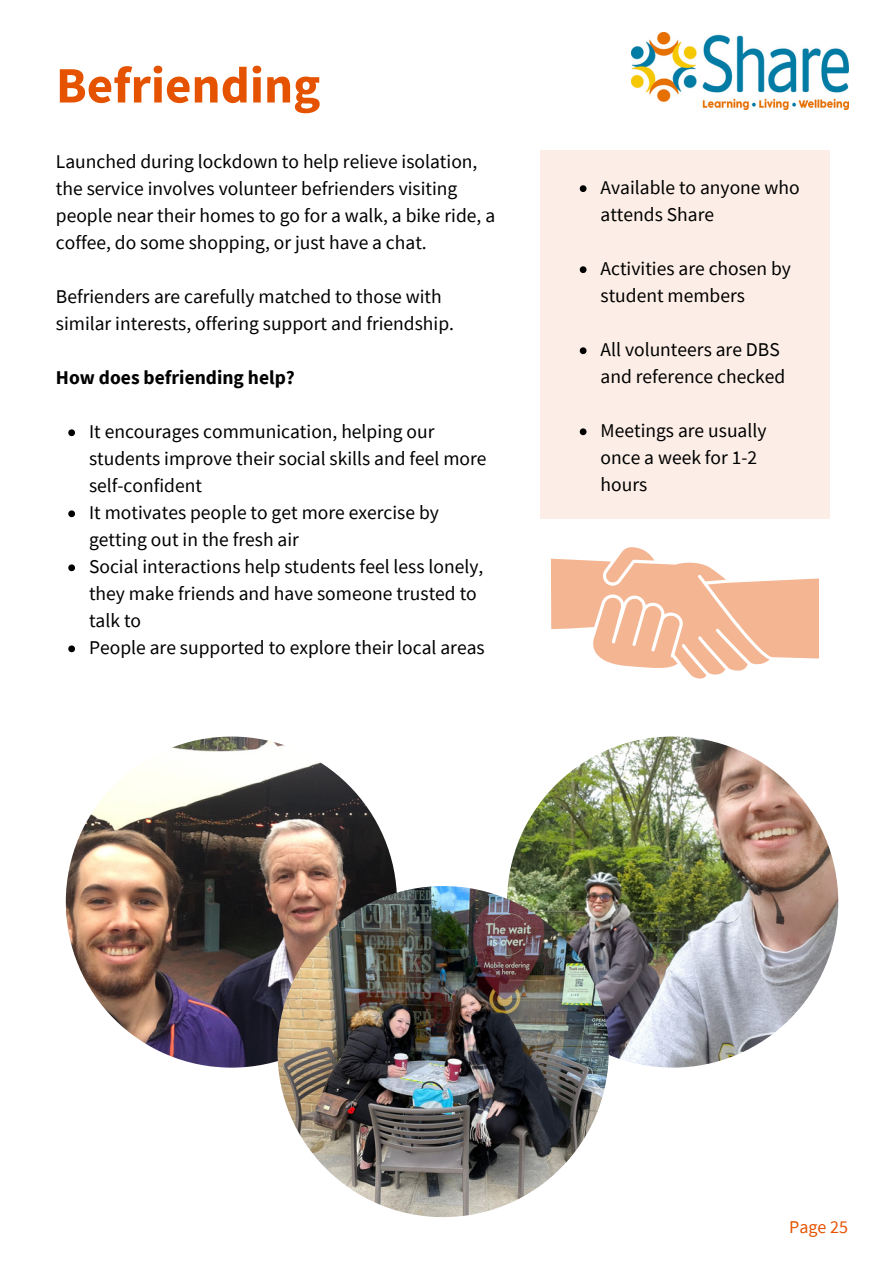
<style>
.page{position:relative;width:894px;height:1264px;background:#fff}
.page>*{position:absolute;margin:0;border:0;box-sizing:border-box;transform-origin:0 0}
.t1{font:700 51px "Source Sans Pro";color:#e55300}
.t2{font:19.5px/27px "Source Sans Pro";color:#000}
.t3{font:700 19.5px "Source Sans Pro";color:#000}
.t4{font:18px "Source Sans Pro";color:#e55300}
</style>
<div class="page">
<img style="left:631px;top:33px;width:217px;height:76px">
<div style="left:540px;top:150px;width:289px;height:368px;background:#fceee6"></div>
<svg style="left:579px;top:185px;width:7px;height:7px"></svg>
<svg style="left:579px;top:266px;width:7px;height:7px"></svg>
<svg style="left:579px;top:347px;width:7px;height:7px"></svg>
<svg style="left:579px;top:428px;width:7px;height:7px"></svg>
<svg style="left:551px;top:547px;width:267px;height:132px"></svg>
<img style="left:66px;top:736px;width:331px;height:331px;border-radius:50%">
<img style="left:507px;top:736px;width:331px;height:331px;border-radius:50%">
<img style="left:277px;top:886px;width:331px;height:331px;border-radius:50%">
<svg style="left:68px;top:429px;width:7px;height:7px"></svg>
<svg style="left:68px;top:510px;width:7px;height:7px"></svg>
<svg style="left:68px;top:564px;width:7px;height:7px"></svg>
<svg style="left:68px;top:645px;width:7px;height:7px"></svg>
<p class="t1" style="left:56px;top:52px;width:266px">Befriending</p>
<p class="t2" style="left:56px;top:148px;width:440px">Launched during lockdown to help relieve isolation, the service involves volunteer befrienders visiting people near their homes to go for a walk, a bike ride, a coffee, do some shopping, or just have a chat.</p>
<p class="t2" style="left:56px;top:283px;width:399px">Befrienders are carefully matched to those with similar interests, offering support and friendship.</p>
<p class="t3" style="left:56px;top:365px;width:240px">How does befriending help?</p>
<p class="t2" style="left:89px;top:418px;width:399px">It encourages communication, helping our students improve their social skills and feel more self-confident</p>
<p class="t2" style="left:89px;top:499px;width:351px">It motivates people to get more exercise by getting out in the fresh air</p>
<p class="t2" style="left:89px;top:553px;width:395px">Social interactions help students feel less lonely, they make friends and have someone trusted to talk to</p>
<p class="t2" style="left:89px;top:634px;width:397px">People are supported to explore their local areas</p>
<p class="t2" style="left:600px;top:174px;width:201px">Available to anyone who attends Share</p>
<p class="t2" style="left:600px;top:255px;width:192px">Activities are chosen by student members</p>
<p class="t2" style="left:600px;top:336px;width:186px">All volunteers are DBS and reference checked</p>
<h2 class="t2" style="left:600px;top:417px;width:167px">Meetings are usually once a week for 1-2 hours</h2>
<p class="t4" style="left:789px;top:1215px;width:60px">Page 25</p>
</div>
